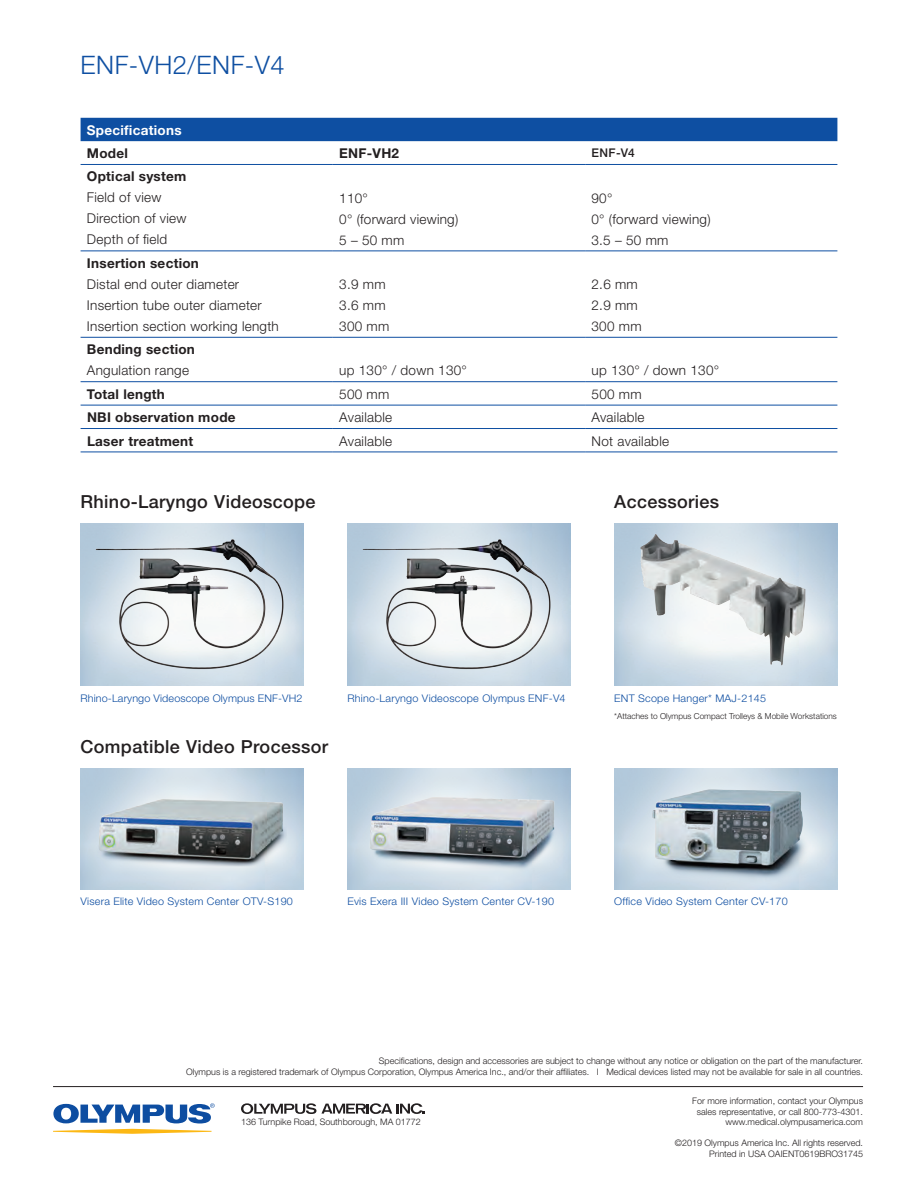
<style>
.page{position:relative;width:918px;height:1188px;background:#fff}
.page>*{position:absolute;margin:0;border:0;box-sizing:border-box;transform-origin:0 0}
.t1{font:300 25.5px "Helvetica Neue";letter-spacing:.02em;color:#0e4fa2}
.Headline{font:500 18px "Helvetica Neue";letter-spacing:.02em;color:#231f20}
.Table-Bold{font:300 13.5px/21px "Helvetica Neue";letter-spacing:.02em;color:#231f20}
.Table-Text{font:300 13.5px/21px "Helvetica Neue";letter-spacing:.02em;color:#231f20}
.Table-Bold-2{font:700 13.5px "Helvetica Neue";letter-spacing:.02em;color:#231f20}
.Table-Headline{font:700 13.5px "Helvetica Neue";letter-spacing:.02em;color:#fff}
.Table-Bold-3{font:500 12px "Helvetica Neue";color:#231f20}
.t2{font:300 10.5px "Helvetica Neue";letter-spacing:.02em;color:#0d4da1}
.Footer-Contact{font:300 9px "Helvetica Neue";color:#231f20}
.Footer-Contact-2{font:300 8.25px "Helvetica Neue";color:#231f20}
.s1{font-weight:700}
</style>
<div class="page">
<hr style="left:53px;top:1086px;width:810px;height:1px;background:#231f20">
<svg style="left:241px;top:1103px;width:184px;height:11px"></svg>
<svg style="left:53px;top:1103px;width:162px;height:31px"></svg>
<div style="left:81px;top:118px;width:756px;height:23px;background:#0e4fa2"></div>
<hr style="left:81px;top:164px;width:252px;height:1px;background:#0e4fa2">
<hr style="left:333px;top:164px;width:252px;height:1px;background:#0e4fa2">
<hr style="left:585px;top:164px;width:252px;height:1px;background:#0e4fa2">
<hr style="left:81px;top:251px;width:252px;height:1px;background:#0e4fa2">
<hr style="left:333px;top:251px;width:252px;height:1px;background:#0e4fa2">
<hr style="left:585px;top:251px;width:252px;height:1px;background:#0e4fa2">
<hr style="left:81px;top:337px;width:252px;height:1px;background:#0e4fa2">
<hr style="left:333px;top:337px;width:252px;height:1px;background:#0e4fa2">
<hr style="left:585px;top:337px;width:252px;height:1px;background:#0e4fa2">
<hr style="left:81px;top:381px;width:252px;height:1px;background:#0e4fa2">
<hr style="left:333px;top:381px;width:252px;height:1px;background:#0e4fa2">
<hr style="left:585px;top:381px;width:252px;height:1px;background:#0e4fa2">
<hr style="left:81px;top:405px;width:252px;height:1px;background:#0e4fa2">
<hr style="left:333px;top:405px;width:252px;height:1px;background:#0e4fa2">
<hr style="left:585px;top:405px;width:252px;height:1px;background:#0e4fa2">
<hr style="left:81px;top:428px;width:252px;height:1px;background:#0e4fa2">
<hr style="left:333px;top:428px;width:252px;height:1px;background:#0e4fa2">
<hr style="left:585px;top:428px;width:252px;height:1px;background:#0e4fa2">
<hr style="left:81px;top:452px;width:252px;height:1px;background:#0e4fa2">
<hr style="left:333px;top:452px;width:252px;height:1px;background:#0e4fa2">
<hr style="left:585px;top:452px;width:252px;height:1px;background:#0e4fa2">
<img style="left:81px;top:523px;width:223px;height:163px">
<img style="left:347px;top:523px;width:224px;height:163px">
<img style="left:614px;top:523px;width:223px;height:163px">
<img style="left:83px;top:769px;width:209px;height:120px">
<img style="left:353px;top:769px;width:212px;height:120px">
<img style="left:620px;top:769px;width:212px;height:120px">
<img style="left:640px;top:534px;width:150px;height:131px">
<p class="t1" style="left:81px;top:49px;width:206px">ENF-VH2/ENF-V4</p>
<p class="Table-Headline" style="left:87px;top:122px;width:96px">Specifications</p>
<p class="Table-Bold-2" style="left:87px;top:145px;width:43px">Model</p>
<p class="Table-Bold-2" style="left:339px;top:145px;width:61px">ENF-VH2</p>
<p class="Table-Bold-3" style="left:592px;top:146px;width:45px">ENF-V4</p>
<p class="Table-Bold" style="left:87px;top:166px;width:101px"><span class="s1">Optical system<br></span>Field of view<br>Direction of view<br>Depth of field</p>
<p class="Table-Text" style="left:339px;top:187px;width:121px">110°<br>0° (forward viewing)<br>5 – 50 mm</p>
<p class="Table-Text" style="left:592px;top:187px;width:121px">90°<br>0° (forward viewing)<br>3.5 – 50 mm</p>
<p class="Table-Bold" style="left:87px;top:252px;width:193px"><span class="s1">Insertion section<br></span>Distal end outer diameter<br>Insertion tube outer diameter<br>Insertion section working length</p>
<p class="Table-Bold" style="left:87px;top:339px;width:110px"><span class="s1">Bending section<br></span>Angulation range</p>
<p class="Table-Text" style="left:339px;top:273px;width:52px">3.9 mm<br>3.6 mm<br>300 mm</p>
<p class="Table-Text" style="left:592px;top:273px;width:52px">2.6 mm<br>2.9 mm<br>300 mm</p>
<p class="Table-Text" style="left:339px;top:360px;width:129px">up 130° / down 130°</p>
<p class="Table-Text" style="left:592px;top:360px;width:129px">up 130° / down 130°</p>
<p class="Table-Bold-2" style="left:87px;top:386px;width:79px">Total length</p>
<p class="Table-Text" style="left:339px;top:383px;width:52px">500 mm</p>
<p class="Table-Text" style="left:592px;top:383px;width:52px">500 mm</p>
<p class="Table-Bold-2" style="left:87px;top:409px;width:150px">NBI observation mode</p>
<p class="Table-Text" style="left:339px;top:407px;width:54px">Available</p>
<p class="Table-Text" style="left:592px;top:407px;width:54px">Available</p>
<p class="Table-Bold-2" style="left:87px;top:432px;width:108px">Laser treatment</p>
<p class="Table-Text" style="left:339px;top:430px;width:54px">Available</p>
<p class="Table-Text" style="left:592px;top:430px;width:79px">Not available</p>
<p class="Headline" style="left:81px;top:491px;width:237px">Rhino-Laryngo Videoscope</p>
<p class="Headline" style="left:614px;top:491px;width:107px">Accessories</p>
<p class="t2" style="left:81px;top:691px;width:223px">Rhino-Laryngo Videoscope Olympus ENF-VH2</p>
<p class="Headline" style="left:81px;top:736px;width:249px">Compatible Video Processor</p>
<p class="t2" style="left:347px;top:691px;width:220px">Rhino-Laryngo Videoscope Olympus ENF-V4</p>
<p class="t2" style="left:614px;top:691px;width:153px">ENT Scope Hanger* MAJ-2145</p>
<p class="Footer-Contact-2" style="left:614px;top:711px;width:224px">*Attaches to Olympus Compact Trolleys &amp; Mobile Workstations</p>
<p class="t2" style="left:81px;top:895px;width:214px">Visera Elite Video System Center OTV-S190</p>
<p class="t2" style="left:347px;top:895px;width:208px">Evis Exera III Video System Center CV-190</p>
<p class="t2" style="left:614px;top:895px;width:175px">Office Video System Center CV-170</p>
<p class="Footer-Contact" style="left:379px;top:1055px;width:486px">Specifications, design and accessories are subject to change without any notice or obligation on the part of the manufacturer.</p>
<p class="Footer-Contact" style="left:186px;top:1066px;width:678px">Olympus is a registered trademark of Olympus Corporation, Olympus America Inc., and/or their affiliates. I Medical devices listed may not be available for sale in all countries.</p>
<p class="Footer-Contact" style="left:241px;top:1117px;width:181px">136 Turnpike Road, Southborough, MA 01772</p>
<p class="Footer-Contact" style="left:692px;top:1096px;width:172px">For more information, contact your Olympus</p>
<p class="Footer-Contact" style="left:697px;top:1106px;width:168px">sales representative, or call 800-773-4301.</p>
<p class="Footer-Contact" style="left:726px;top:1117px;width:139px">www.medical.olympusamerica.com</p>
<p class="Footer-Contact" style="left:675px;top:1138px;width:190px">©2019 Olympus America Inc. All rights reserved.</p>
<p class="Footer-Contact" style="left:709px;top:1148px;width:155px">Printed in USA OAIENT0619BRO31745</p>
</div>
